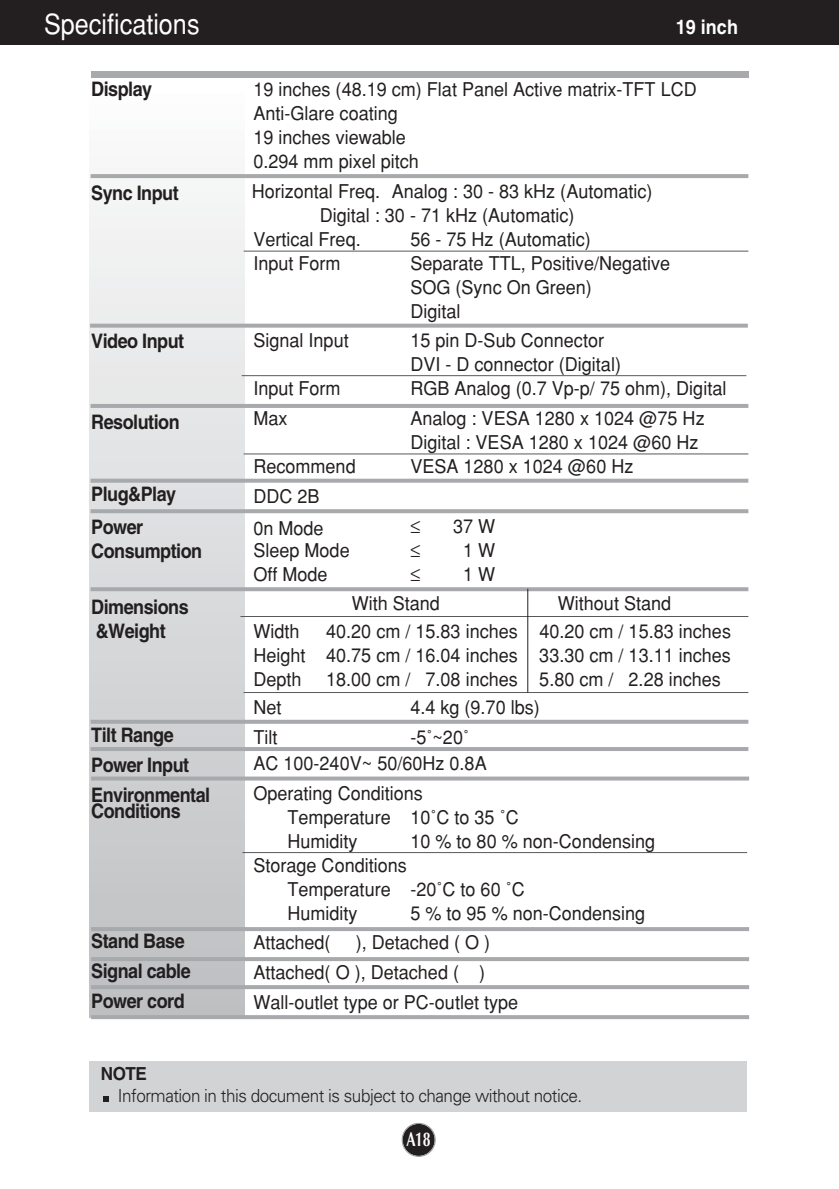
<style>
.page{position:relative;width:839px;height:1189px;background:#fff}
.page>*{position:absolute;margin:0;border:0;box-sizing:border-box;transform-origin:0 0}
.t1{font:28px "Helvetica";color:#fff;scale:.9 1}
.t2{font:700 20px/30.2px "Helvetica";letter-spacing:-.03em;color:#231f20;scale:.9 1}
.t3{font:700 20px "Helvetica";color:#fff;scale:.9 1}
.t4{font:700 20px "Optima";color:#fff;scale:.7 1}
.t5{font:19px/24px "Helvetica";color:#231f20;scale:.95 1}
.t6{font:300 18px "Univers";letter-spacing:-.03em;color:#231f20;scale:.95 1}
.t7{font:700 18px "Helvetica";color:#231f20;scale:.95 1}
</style>
<div class="page">
<div style="left:402px;top:1124px;width:32px;height:32px;background:#231f20;border-radius:50%"></div>
<div style="left:402px;top:1123px;width:34px;height:34px;border:1px solid #949698;border-radius:50%"></div>
<div style="left:0;top:0;width:839px;height:45px;background:#231f20"></div>
<div style="left:89px;top:1060px;width:658px;height:51px;background:#d1d3d4"></div>
<svg style="left:103px;top:1096px;width:5px;height:5px"></svg>
<div style="left:89px;top:79px;width:155px;height:938px;background:linear-gradient(to bottom,#fdfdfd,#bdbfc1)"></div>
<div style="left:91px;top:71px;width:658px;height:6px;background:#a7a9ac"></div>
<hr style="left:244px;top:251px;width:504px;height:1px;background:#58595b">
<hr style="left:91px;top:174px;width:657px;height:4px;background:#a7a9ac">
<svg style="left:90px;top:324px;width:658px;height:4px;background:#aeafb2"></svg>
<svg style="left:91px;top:479px;width:657px;height:4px;background:#acaeb1"></svg>
<svg style="left:91px;top:509px;width:657px;height:4px;background:#abacaf"></svg>
<svg style="left:91px;top:587px;width:657px;height:4px;background:#abadb0"></svg>
<svg style="left:91px;top:720px;width:657px;height:4px;background:#aaacaf"></svg>
<hr style="left:242px;top:375px;width:504px;height:1px;background:#58595b">
<hr style="left:244px;top:453px;width:504px;height:1px;background:#58595b">
<hr style="left:91px;top:747px;width:657px;height:4px;background:#a7a9ac">
<hr style="left:244px;top:692px;width:504px;height:1px;background:#58595b">
<hr style="left:240px;top:616px;width:508px;height:1px;background:#58595b">
<hr style="left:91px;top:404px;width:657px;height:4px;background:#a7a9ac">
<svg style="left:91px;top:776px;width:658px;height:4px;background:#b1b3b5"></svg>
<hr style="left:91px;top:927px;width:658px;height:4px;background:#a7a9ac">
<hr style="left:91px;top:957px;width:658px;height:4px;background:#a7a9ac">
<hr style="left:91px;top:985px;width:658px;height:4px;background:#a7a9ac">
<hr style="left:91px;top:1015px;width:658px;height:4px;background:#a7a9ac">
<hr style="left:242px;top:852px;width:505px;height:1px;background:#58595b">
<hr style="left:527px;top:589px;width:1px;height:104px;background:#231f20">
<h1 class="t1" style="left:44px;top:13px;width:174px">Specifications</h1>
<p class="t3" style="left:676px;top:19px;width:70px">19 inch</p>
<p class="t2" style="left:91px;top:76px;width:69px">Display</p>
<p class="t2" style="left:91px;top:180px;width:99px">Sync Input</p>
<p class="t2" style="left:91px;top:328px;width:105px">Video Input</p>
<p class="t2" style="left:91px;top:409px;width:100px">Resolution</p>
<p class="t2" style="left:91px;top:480px;width:96px;line-height:32.4px">Plug&amp;Play<br>Power</p>
<p class="t2" style="left:91px;top:537px;width:125px">Consumption</p>
<p class="t2" style="left:91px;top:596px;width:110px;line-height:24px">Dimensions &amp;Weight</p>
<p class="t2" style="left:91px;top:721px;width:134px">Tilt Range<br>Power Input<br>Environmental</p>
<p class="t2" style="left:91px;top:798px;width:101px">Conditions</p>
<p class="t2" style="left:91px;top:928px;width:112px;line-height:29.6px">Stand Base<br>Signal cable<br>Power cord</p>
<p class="t5" style="left:253px;top:79px;width:468px">19 inches (48.19 cm) Flat Panel Active matrix-TFT LCD<br>Anti-Glare coating<br>19 inches viewable<br>0.294 mm pixel pitch</p>
<p class="t5" style="left:252px;top:181px;width:423px">Horizontal Freq. Analog : 30 - 83 kHz (Automatic)</p>
<p class="t5" style="left:320px;top:205px;width:270px">Digital : 30 - 71 kHz (Automatic)</p>
<p class="t5" style="left:253px;top:229px;width:114px">Vertical Freq.</p>
<p class="t5" style="left:410px;top:229px;width:191px">56 - 75 Hz (Automatic)</p>
<p class="t5" style="left:253px;top:253px;width:93px">Input Form</p>
<p class="t5" style="left:410px;top:253px;width:275px">Separate TTL, Positive/Negative<br>SOG (Sync On Green)<br>Digital</p>
<p class="t5" style="left:253px;top:330px;width:102px">Signal Input</p>
<p class="t5" style="left:410px;top:330px;width:223px">15 pin D-Sub Connector<br>DVI - D connector (Digital)</p>
<p class="t5" style="left:253px;top:378px;width:93px">Input Form</p>
<p class="t5" style="left:410px;top:378px;width:334px">RGB Analog (0.7 Vp-p/ 75 ohm), Digital</p>
<p class="t5" style="left:253px;top:408px;width:37px">Max</p>
<p class="t5" style="left:410px;top:408px;width:311px">Analog : VESA 1280 x 1024 @75 Hz<br>Digital : VESA 1280 x 1024 @60 Hz</p>
<p class="t5" style="left:253px;top:456px;width:109px">Recommend</p>
<p class="t5" style="left:410px;top:456px;width:236px">VESA 1280 x 1024 @60 Hz</p>
<p class="t5" style="left:253px;top:482px;width:75px;line-height:32.6px">DDC 2B<br>0n Mode</p>
<p class="t5" style="left:453px;top:515px;width:46px">37 W</p>
<p class="t5" style="left:253px;top:539px;width:103px">Sleep Mode</p>
<p class="t5" style="left:463px;top:539px;width:35px">1 W</p>
<p class="t5" style="left:253px;top:563px;width:80px">Off Mode</p>
<p class="t5" style="left:463px;top:563px;width:35px">1 W</p>
<p class="t5" style="left:352px;top:593px;width:94px">With Stand</p>
<p class="t5" style="left:558px;top:593px;width:121px">Without Stand</p>
<p class="t5" style="left:253px;top:621px;width:50px">Width</p>
<p class="t5" style="left:253px;top:621px;width:504px;text-align:justify;text-indent:73px">40.20 cm / 15.83 inches 40.20 cm / 15.83 inches Height 40.75 cm / 16.04 inches 33.30 cm / 13.11 inches Depth</p>
<p class="t5" style="left:326px;top:669px;width:417px">18.00 cm / 7.08 inches 5.80 cm / 2.28 inches</p>
<p class="t5" style="left:253px;top:697px;width:31px">Net</p>
<p class="t5" style="left:410px;top:697px;width:138px">4.4 kg (9.70 lbs)</p>
<p class="t5" style="left:253px;top:727px;width:27px">Tilt</p>
<p class="t5" style="left:253px;top:726px;width:247px;line-height:26px;text-indent:157px">-5˚~20˚<br>AC 100-240V~ 50/60Hz 0.8A</p>
<p class="t5" style="left:287px;top:782px;width:245px;text-indent:-34px">Operating Conditions<br>Temperature 10˚C to 35 ˚C<br>Humidity</p>
<p class="t5" style="left:410px;top:830px;width:259px">10 % to 80 % non-Condensing</p>
<p class="t5" style="left:287px;top:854px;width:251px;text-indent:-34px">Storage Conditions<br>Temperature -20˚C to 60 ˚C<br>Humidity</p>
<p class="t5" style="left:410px;top:902px;width:249px">5 % to 95 % non-Condensing</p>
<p class="t5" style="left:253px;top:929px;width:280px;line-height:29.6px;text-indent:102px">), Detached ( O )<br>Attached( O ), Detached ( )<br>Wall-outlet type or PC-outlet type</p>
<p class="t5" style="left:253px;top:932px;width:83px">Attached(</p>
<p class="t7" style="left:101px;top:1067px;width:50px">NOTE</p>
<p class="t6" style="left:118px;top:1088px;width:490px">Information in this document is subject to change without notice.</p>
<p class="t4" style="left:406px;top:1131px;width:36px">A18</p>
</div>
